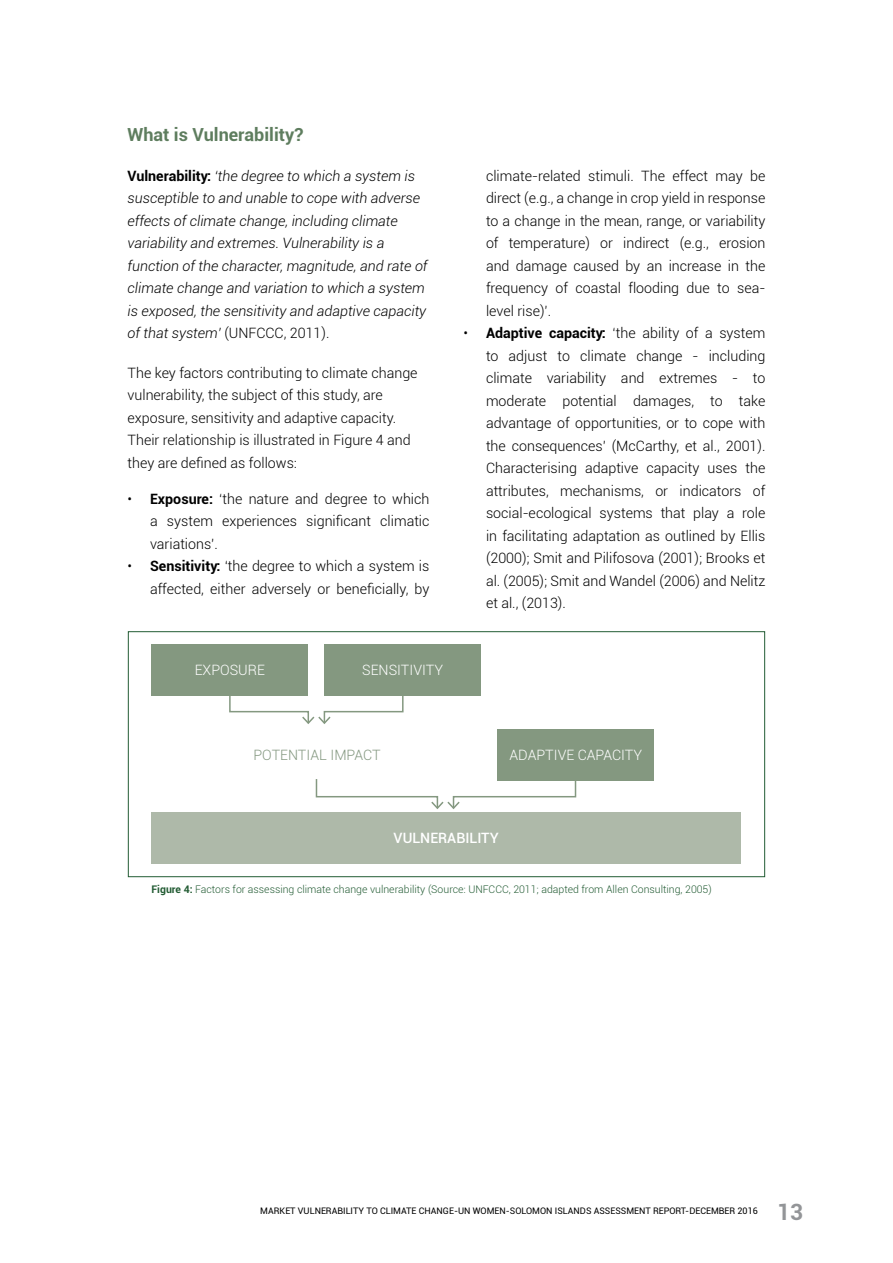
<style>
.page{position:relative;width:893px;height:1263px;background:#fff}
.page>*{position:absolute;margin:0;border:0;box-sizing:border-box;transform-origin:0 0}
.t1{font:700 22.5px "Roboto";color:#939598}
.t2{font:700 18px "Roboto";color:#5e7d5e}
.t3{font:300 14.25px/22.5px "Roboto";color:#000;text-align:justify}
.t4{font:italic 300 14.25px/22.5px "Roboto";color:#000}
.t5{font:300 14.25px "Roboto";color:#fff}
.t6{font:300 14.25px "Roboto";color:#849880}
.t7{font:500 14.25px "Roboto";color:#fff}
.t8{font:300 10.5px "Roboto";color:#235c34}
.t9{font:9px "Roboto";color:#000}
.s1{font-weight:700;font-style:normal}
.s2{font-style:normal}
.s3{font-weight:700}
</style>
<div class="page">
<div style="left:128px;top:631px;width:637px;height:246px;border:1px solid #235c34"></div>
<div style="left:151px;top:644px;width:157px;height:52px;background:#849880"></div>
<div style="left:497px;top:729px;width:157px;height:51px;background:#849880"></div>
<div style="left:151px;top:812px;width:590px;height:52px;background:#aeb9a9"></div>
<div style="left:324px;top:644px;width:157px;height:52px;background:#849880"></div>
<svg style="left:229px;top:696px;width:175px;height:28px"></svg>
<svg style="left:315px;top:779px;width:262px;height:30px"></svg>
<hr style="left:0;top:973px;width:1px;height:123px;background:#2657a7">
<p class="t2" style="left:128px;top:122px;width:177px">What is Vulnerability?</p>
<p class="t4" style="left:128px;top:164px;width:301px"><span class="s1">Vulnerability:</span> ‘the degree to which a system is susceptible to and unable to cope with adverse effects of climate change, including climate variability and extremes. Vulnerability is a function of the character, magnitude, and rate of climate change and variation to which a system is exposed, the sensitivity and adaptive capacity of that system’ <span class="s2">(UNFCCC, 2011).</span></p>
<p class="t3" style="left:128px;top:361px;width:292px;text-align:left">The key factors contributing to climate change vulnerability, the subject of this study, are exposure, sensitivity and adaptive capacity.<br>Their relationship is illustrated in Figure 4 and they are defined as follows:</p>
<p class="t3" style="left:150px;top:487px;width:281px;text-indent:-23px">• <span class="s3">Exposure:</span> ‘the nature and degree to which a system experiences significant climatic variations’.</p>
<p class="t3" style="left:128px;top:554px;width:303px;text-align:right">• <span class="s3">Sensitivity:</span> ‘the degree to which a system is affected, either adversely or beneficially, by</p>
<p class="t5" style="left:195px;top:660px;width:72px">EXPOSURE</p>
<p class="t5" style="left:362px;top:660px;width:82px">SENSITIVITY</p>
<p class="t3" style="left:486px;top:164px;width:281px">climate-related stimuli. The effect may be direct (e.g., a change in crop yield in response to a change in the mean, range, or variability of temperature) or indirect (e.g., erosion and damage caused by an increase in the frequency of coastal flooding due to sea&shy;level rise)’.</p>
<p class="t3" style="left:486px;top:321px;width:281px;text-indent:-23px">• <span class="s3">Adaptive capacity:</span> ‘the ability of a system to adjust to climate change - including climate variability and extremes - to moderate potential damages, to take advantage of opportunities, or to cope with the consequences’ (McCarthy, et al., 2001).<br>Characterising adaptive capacity uses the attributes, mechanisms, or indicators of social-ecological systems that play a role in facilitating adaptation as outlined by Ellis (2000); Smit and Pilifosova (2001); Brooks et al. (2005); Smit and Wandel (2006) and Nelitz et al., (2013).</p>
<p class="t6" style="left:254px;top:745px;width:129px">POTENTIAL IMPACT</p>
<p class="t5" style="left:510px;top:745px;width:134px">ADAPTIVE CAPACITY</p>
<p class="t7" style="left:394px;top:828px;width:107px">VULNERABILITY</p>
<p class="t8" style="left:151px;top:882px;width:562px"><span class="s3">Figure 4:</span> Factors for assessing climate change vulnerability (Source: UNFCCC, 2011; adapted from Allen Consulting, 2005)</p>
<p class="t9" style="left:260px;top:1204px;width:499px">MARKET VULNERABILITY TO CLIMATE CHANGE-UN WOMEN-SOLOMON ISLANDS ASSESSMENT REPORT-DECEMBER 2016</p>
<h1 class="t1" style="left:777px;top:1196px;width:27px">13</h1>
</div>
